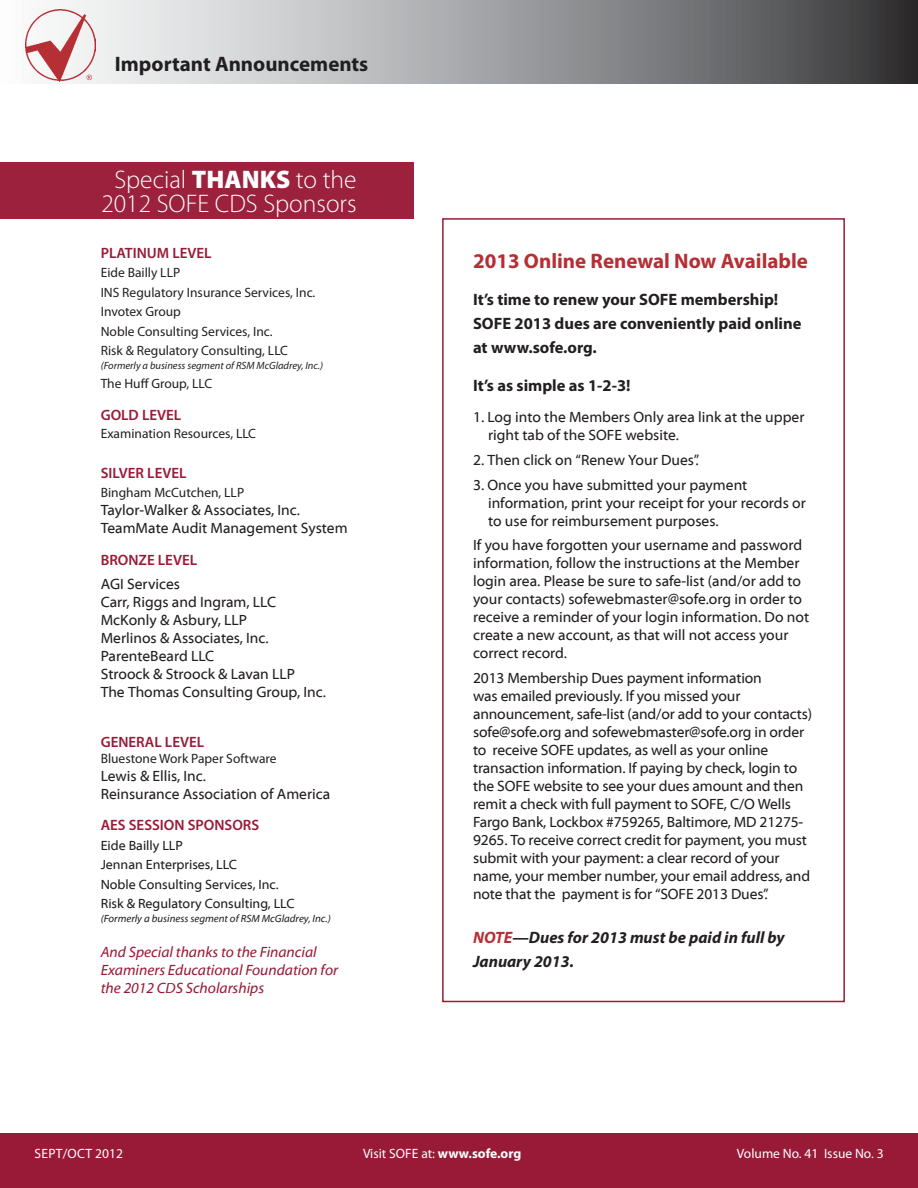
<style>
.page{position:relative;width:918px;height:1188px;background:#fff}
.page>*{position:absolute;margin:0;border:0;box-sizing:border-box;transform-origin:0 0}
.t1{font:300 25.5px/24px "Myriad Pro";color:#fff;text-align:center}
.t2{font:700 21px "Myriad Pro";color:#b52f34}
.t3{font:700 21px "Myriad Pro";color:#231f20}
.t4{font:700 16.5px/24px "Myriad Pro";color:#231f20}
.t5{font:italic 700 16.5px/24px "Myriad Pro";color:#231f20}
.t6{font:15px/18px "Myriad Web Pro";letter-spacing:-.005em;color:#231f20}
.t7{font:italic 15px/18px "Myriad Web Pro";color:#991a37}
.t8{font:600 15px "Myriad Pro";color:#991a37}
.t9{font:13.5px/19.5px "Myriad Pro";color:#231f20}
.t10{font:13.5px/19.5px "Myriad Web Pro";color:#231f20}
.t11{font:13.5px "Myriad Pro";color:#fff}
.t12{font:13.5px "Myriad Pro";letter-spacing:.02em;color:#fff}
.t13{font:italic 10.5px "Myriad Pro";color:#231f20}
.t14{font:italic 10.5px "Myriad Web Pro";color:#231f20}
.s1{font-weight:900}
.s2{color:#b52f34}
.s3{font-weight:700}
</style>
<div class="page">
<svg style="left:25px;top:0;width:893px;height:84px;background:#9a9b9d"></svg>
<img style="left:26px;top:10px;width:70px;height:71px">
<svg style="left:87px;top:75px;width:5px;height:5px"></svg>
<div style="left:0;top:1134px;width:918px;height:54px;background:#991a37"></div>
<div style="left:0;top:162px;width:414px;height:56px;background:#9c213d"></div>
<div style="left:442px;top:218px;width:403px;height:784px;border:2px solid #991a37"></div>
<h2 class="t3" style="left:115px;top:50px;width:255px">Important Announcements</h2>
<h1 class="t1" style="left:101px;top:168px;width:257px">Special <span class="s1">THANKS</span> to the<br>2012 SOFE CDS Sponsors</h1>
<p class="t8" style="left:101px;top:243px;width:113px">PLATINUM LEVEL</p>
<p class="t9" style="left:101px;top:263px;width:216px">Eide Bailly LLP<br>INS Regulatory Insurance Services, Inc.<br>Invotex Group<br>Noble Consulting Services, Inc.<br>Risk &amp; Regulatory Consulting, LLC</p>
<p class="t13" style="left:101px;top:359px;width:224px">(Formerly a business segment of RSM McGladrey, Inc.)</p>
<p class="t9" style="left:101px;top:374px;width:113px">The Huff Group, LLC</p>
<p class="t8" style="left:101px;top:405px;width:82px">GOLD LEVEL</p>
<p class="t9" style="left:101px;top:423px;width:157px">Examination Resources, LLC</p>
<p class="t8" style="left:101px;top:463px;width:87px">SILVER LEVEL</p>
<p class="t9" style="left:101px;top:483px;width:145px">Bingham McCutchen, LLP</p>
<p class="t6" style="left:101px;top:501px;width:248px">Taylor-Walker &amp; Associates, Inc.<br>TeamMate Audit Management System</p>
<p class="t8" style="left:101px;top:550px;width:98px">BRONZE LEVEL</p>
<p class="t6" style="left:101px;top:576px;width:227px">AGI Services<br>Carr, Riggs and Ingram, LLC<br>McKonly &amp; Asbury, LLP<br>Merlinos &amp; Associates, Inc.<br>ParenteBeard LLC<br>Stroock &amp; Stroock &amp; Lavan LLP<br>The Thomas Consulting Group, Inc.</p>
<p class="t8" style="left:101px;top:732px;width:105px">GENERAL LEVEL</p>
<p class="t9" style="left:101px;top:748px;width:177px">Bluestone Work Paper Software</p>
<p class="t6" style="left:101px;top:767px;width:231px">Lewis &amp; Ellis, Inc.<br>Reinsurance Association of America</p>
<p class="t8" style="left:101px;top:816px;width:160px">AES SESSION SPONSORS</p>
<p class="t10" style="left:101px;top:836px;width:195px">Eide Bailly LLP<br>Jennan Enterprises, LLC<br>Noble Consulting Services, Inc.<br>Risk &amp; Regulatory Consulting, LLC</p>
<p class="t14" style="left:101px;top:913px;width:232px">(Formerly a business segment of RSM McGladrey, Inc.)</p>
<p class="t7" style="left:101px;top:944px;width:239px">And Special thanks to the Financial<br>Examiners Educational Foundation for the 2012 CDS Scholarships</p>
<h2 class="t2" style="left:473px;top:247px;width:336px">2013 Online Renewal Now Available</h2>
<p class="t4" style="left:473px;top:287px;width:330px">It’s time to renew your SOFE membership!<br>SOFE 2013 dues are conveniently paid online at www.sofe.org.</p>
<p class="t4" style="left:473px;top:373px;width:159px">It’s as simple as 1-2-3!</p>
<p class="t6" style="left:488px;top:408px;width:318px;text-indent:-15px">1. Log into the Members Only area link at the upper right tab of the SOFE website.</p>
<p class="t6" style="left:473px;top:451px;width:228px">2. Then click on “Renew Your Dues”.</p>
<p class="t6" style="left:488px;top:476px;width:319px;text-indent:-15px">3. Once you have submitted your payment information, print your receipt for your records or to use for reimbursement purposes.</p>
<p class="t6" style="left:473px;top:537px;width:338px">If you have forgotten your username and password information, follow the instructions at the Member login area. Please be sure to safe-list (and/or add to your contacts) sofewebmaster@sofe.org in order to receive a reminder of your login information. Do not create a new account, as that will not access your correct record.</p>
<p class="t6" style="left:473px;top:669px;width:341px">2013 Membership Dues payment information<br>was emailed previously. If you missed your announcement, safe-list (and/or add to your contacts) sofe@sofe.org and sofewebmaster@sofe.org in order to receive SOFE updates, as well as your online transaction information. If paying by check, login to the SOFE website to see your dues amount and then remit a check with full payment to SOFE, C/O Wells Fargo Bank, Lockbox #759265, Baltimore, MD 21275- 9265. To receive correct credit for payment, you must submit with your payment: a clear record of your name, your member number, your email address, and note that the payment is for “SOFE 2013 Dues”.</p>
<p class="t5" style="left:473px;top:925px;width:313px"><span class="s2">NOTE</span>—Dues for 2013 must be paid in full by<br>January 2013.</p>
<p class="t12" style="left:35px;top:1145px;width:90px">SEPT/OCT 2012</p>
<p class="t11" style="left:363px;top:1145px;width:160px">Visit SOFE at: <span class="s3">www.sofe.org</span></p>
<p class="t11" style="left:737px;top:1145px;width:148px">Volume No. 41 Issue No. 3</p>
</div>
